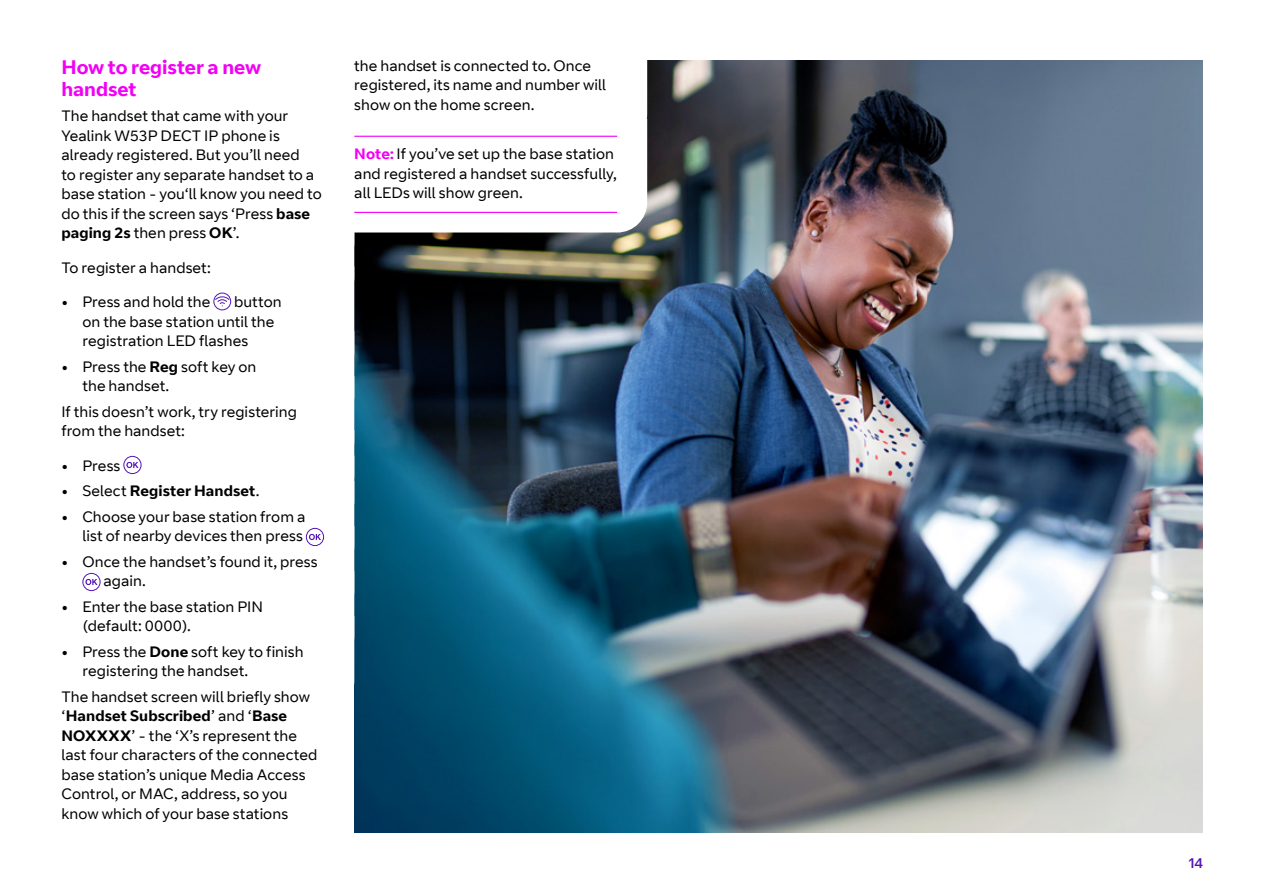
<style>
.page{position:relative;width:1263px;height:893px;background:#fff}
.page>*{position:absolute;margin:0;border:0;box-sizing:border-box;transform-origin:0 0}
.H3_Pink_Bold_13pt{font:700 19.5px/21.8px "BT Curve";color:#f200f5}
.Body_Copy_Black_Reg{font:15px/19.5px "BT Curve";letter-spacing:.005em;color:#000}
.Emphasis_Block_Pink{font:15px/19.5px "BT Curve";letter-spacing:.005em;color:#000}
.t1{font:700 15px "BT Curve";letter-spacing:.005em;color:#000}
.t2{font:14.25px "BT Curve Headline";color:#5514b4}
.s1{font-weight:700}
.s2{font-weight:400}
.s3{font-weight:700;color:#f200f5}
</style>
<div class="page">
<img style="left:354px;top:60px;width:849px;height:773px">
<svg style="left:82px;top:60px;width:565px;height:650px"></svg>
<hr style="left:354px;top:136px;width:263px;height:1px;background:#f200f5">
<hr style="left:354px;top:212px;width:263px;height:1px;background:#f200f5">
<p class="H3_Pink_Bold_13pt" style="left:61px;top:57px;width:201px">How to register a new handset</p>
<p class="Body_Copy_Black_Reg" style="left:61px;top:107px;width:262px">The handset that came with your<br>Yealink W53P DECT IP phone is already registered. But you’ll need<br>to register any separate handset to a base station - you‘ll know you need to do this if the screen says ‘Press <span class="s1">base paging 2s</span> then press <span class="s1">OK</span>’.</p>
<p class="Body_Copy_Black_Reg" style="left:61px;top:258px;width:151px">To register a handset:</p>
<p class="Body_Copy_Black_Reg" style="left:61px;top:293px;width:150px"><span class="s1">•</span> Press and hold the</p>
<p class="Body_Copy_Black_Reg" style="left:82px;top:293px;width:201px;text-indent:152px">button on the base station until the registration LED flashes</p>
<p class="Body_Copy_Black_Reg" style="left:82px;top:357px;width:176px;text-indent:-21px"><span class="s1">•</span> Press the <span class="s1">Reg</span> soft key on the handset.</p>
<p class="Body_Copy_Black_Reg" style="left:61px;top:402px;width:237px">If this doesn’t work, try registering from the handset:</p>
<p class="Body_Copy_Black_Reg" style="left:61px;top:456px;width:60px"><span class="s1">•</span> Press</p>
<p class="t1" style="left:61px;top:482px;width:200px">• <span class="s2">Select</span> Register Handset<span class="s2">.</span></p>
<p class="Body_Copy_Black_Reg" style="left:61px;top:507px;width:245px;text-align:right"><span class="s1">•</span> Choose your base station from a list of nearby devices then press</p>
<p class="Body_Copy_Black_Reg" style="left:104px;top:552px;width:216px;text-indent:-42px"><span class="s1">•</span> Once the handset’s found it, press again.</p>
<p class="Body_Copy_Black_Reg" style="left:82px;top:597px;width:182px;text-indent:-21px"><span class="s1">•</span> Enter the base station PIN (default: 0000).</p>
<p class="Body_Copy_Black_Reg" style="left:82px;top:642px;width:223px;text-indent:-21px"><span class="s1">•</span> Press the <span class="s1">Done</span> soft key to finish registering the handset.</p>
<p class="Body_Copy_Black_Reg" style="left:61px;top:687px;width:258px">The handset screen will briefly show ‘<span class="s1">Handset Subscribed</span>’ and ‘<span class="s1">Base NOXXXX</span>’ - the ‘X’s represent the last four characters of the connected base station’s unique Media Access Control, or MAC, address, so you know which of your base stations</p>
<p class="Body_Copy_Black_Reg" style="left:354px;top:56px;width:253px">the handset is connected to. Once registered, its name and number will show on the home screen.</p>
<p class="Emphasis_Block_Pink" style="left:354px;top:145px;width:264px"><span class="s3">Note:</span> If you’ve set up the base station and registered a handset successfully, all LEDs will show green.</p>
<p class="t2" style="left:1189px;top:854px;width:16px">14</p>
</div>
